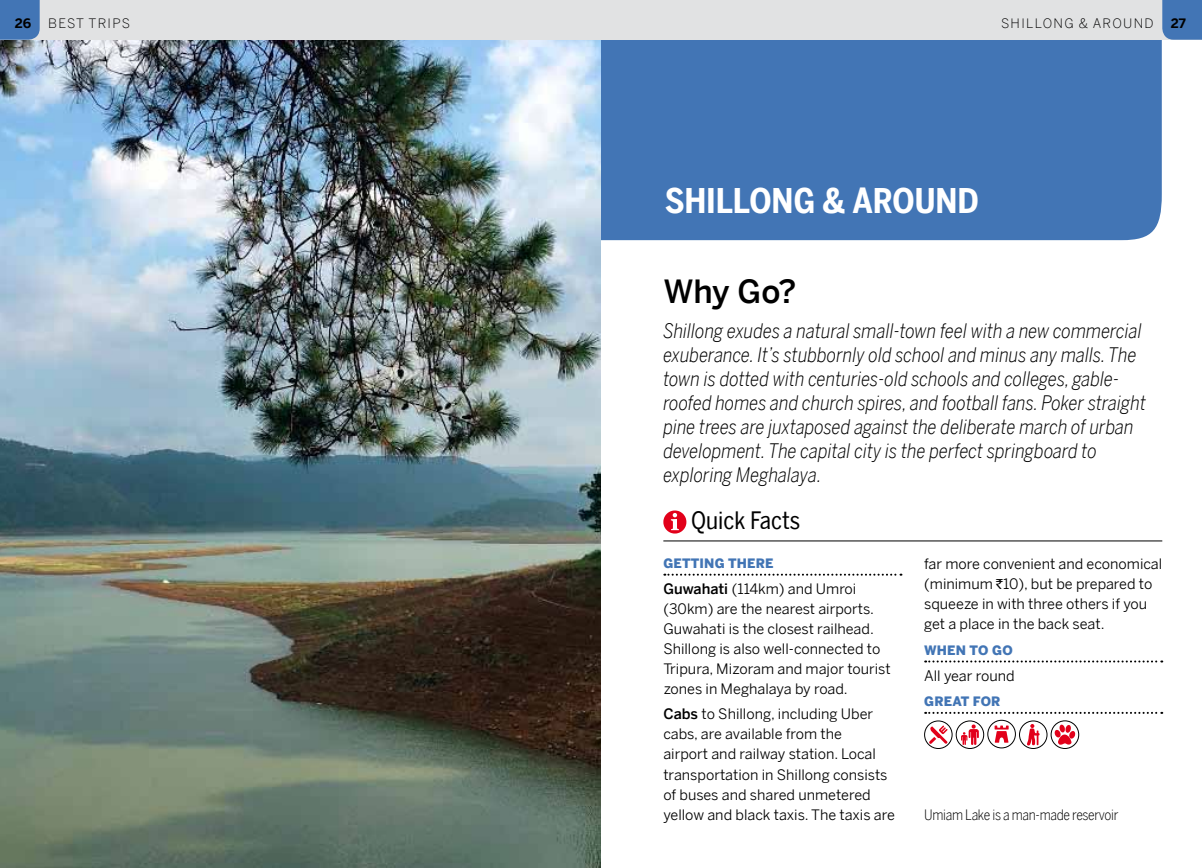
<style>
.page{position:relative;width:1202px;height:868px;background:#fff}
.page>*{position:absolute;margin:0;border:0;box-sizing:border-box;transform-origin:0 0}
.t1{font:700 34px "LP Benton Sans Cond";letter-spacing:-.005em;color:#fff}
.t2{font:500 32px "LP Benton Sans";color:#000}
.t3{font:24px "LP Benton Sans Cond";color:#000}
.t4{font:italic 300 20px/24px "LP Benton Sans Cond";color:#000}
.t5{font:14.4px/20px "LP Benton Sans";color:#000}
.t6{font:14.4px "LP Benton Sans Cond Lt";letter-spacing:-.02em;color:#000}
.t7{font:900 13px "LP Benton Sans";letter-spacing:.01em;color:#4275b5}
.t8{font:300 13px "LP Benton Sans";letter-spacing:.1em;color:#000}
.t9{font:700 13px "LP Benton Sans";color:#000}
.s1{font-weight:500}
.s2{font-family:"Rupee Foradian";font-size:13.6px}
</style>
<div class="page">
<svg style="left:664px;top:573px;width:237px;height:2px"></svg>
<svg style="left:925px;top:660px;width:237px;height:2px"></svg>
<svg style="left:925px;top:711px;width:237px;height:2px"></svg>
<svg style="left:925px;top:720px;width:27px;height:28px"></svg>
<div style="left:924px;top:720px;width:28px;height:28px;border:1px solid #000;border-radius:50%"></div>
<svg style="left:929px;top:725px;width:18px;height:18px"></svg>
<svg style="left:956px;top:720px;width:28px;height:28px"></svg>
<div style="left:956px;top:720px;width:28px;height:28px;border:1px solid #000;border-radius:50%"></div>
<svg style="left:961px;top:724px;width:18px;height:20px"></svg>
<svg style="left:988px;top:720px;width:27px;height:27px"></svg>
<div style="left:987px;top:719px;width:29px;height:29px;border:1px solid #000;border-radius:50%"></div>
<svg style="left:995px;top:725px;width:14px;height:17px"></svg>
<svg style="left:1019px;top:720px;width:28px;height:28px"></svg>
<div style="left:1019px;top:720px;width:28px;height:28px;border:1px solid #000;border-radius:50%"></div>
<svg style="left:1027px;top:723px;width:13px;height:22px"></svg>
<svg style="left:1051px;top:720px;width:28px;height:28px"></svg>
<div style="left:1051px;top:720px;width:28px;height:28px;border:1px solid #000;border-radius:50%"></div>
<svg style="left:1054px;top:724px;width:22px;height:20px"></svg>
<div style="left:601px;top:40px;width:561px;height:200px;background:#4275b5"></div>
<hr style="left:663px;top:540px;width:499px;height:1px;background:#000">
<svg style="left:663px;top:510px;width:23px;height:23px"></svg>
<img style="left:0;top:40px;width:601px;height:827px">
<div style="left:0;top:0;width:601px;height:40px;background:#e1e2e3"></div>
<div style="left:0;top:0;width:40px;height:40px;background:#4275b5"></div>
<div style="left:601px;top:0;width:601px;height:40px;background:#e1e2e3"></div>
<div style="left:1162px;top:0;width:40px;height:40px;background:#4275b5"></div>
<p class="t9" style="left:15px;top:14px;width:18px">26</p>
<p class="t8" style="left:48px;top:15px;width:83px">BEST TRIPS</p>
<p class="t8" style="left:1001px;top:15px;width:30px">SHILLONG</p>
<p class="t8" style="left:1079px;top:15px;width:25px">&amp; AROUND</p>
<p class="t9" style="left:1171px;top:14px;width:16px">27</p>
<h1 class="t1" style="left:665px;top:176px;width:315px">SHILLONG &amp; AROUND</h1>
<h2 class="t2" style="left:663px;top:269px;width:135px">Why Go?</h2>
<p class="t4" style="left:663px;top:318px;width:484px">Shillong exudes a natural small-town feel with a new commercial exuberance. It’s stubbornly old school and minus any malls. The town is dotted with centuries-old schools and colleges, gable&shy;roofed homes and church spires, and football fans. Poker straight pine trees are juxtaposed against the deliberate march of urban development. The capital city is the perfect springboard to exploring Meghalaya.</p>
<h3 class="t3" style="left:691px;top:505px;width:110px">Quick Facts</h3>
<p class="t7" style="left:663px;top:553px;width:112px">GETTING THERE</p>
<p class="t5" style="left:663px;top:578px;width:229px"><span class="s1">Guwahati</span> (114km) and Umroi (30km) are the nearest airports.<br>Guwahati is the closest railhead.<br>Shillong is also well-connected to<br>Tripura, Mizoram and major tourist zones in Meghalaya by road.</p>
<p class="t5" style="left:663px;top:704px;width:233px"><span class="s1">Cabs</span> to Shillong, including Uber cabs, are available from the<br>airport and railway station. Local transportation in Shillong consists of buses and shared unmetered yellow and black taxis. The taxis are</p>
<p class="t5" style="left:924px;top:553px;width:240px">far more convenient and economical (minimum <span class="s2">`</span>10), but be prepared to squeeze in with three others if you get a place in the back seat.</p>
<p class="t7" style="left:924px;top:640px;width:23px">WHEN</p>
<p class="t7" style="left:969px;top:640px;width:45px">TO GO</p>
<p class="t5" style="left:924px;top:665px;width:92px">All year round</p>
<p class="t7" style="left:924px;top:691px;width:74px">GREAT FOR</p>
<p class="t6" style="left:924px;top:805px;width:196px">Umiam Lake is a man-made reservoir</p>
</div>
